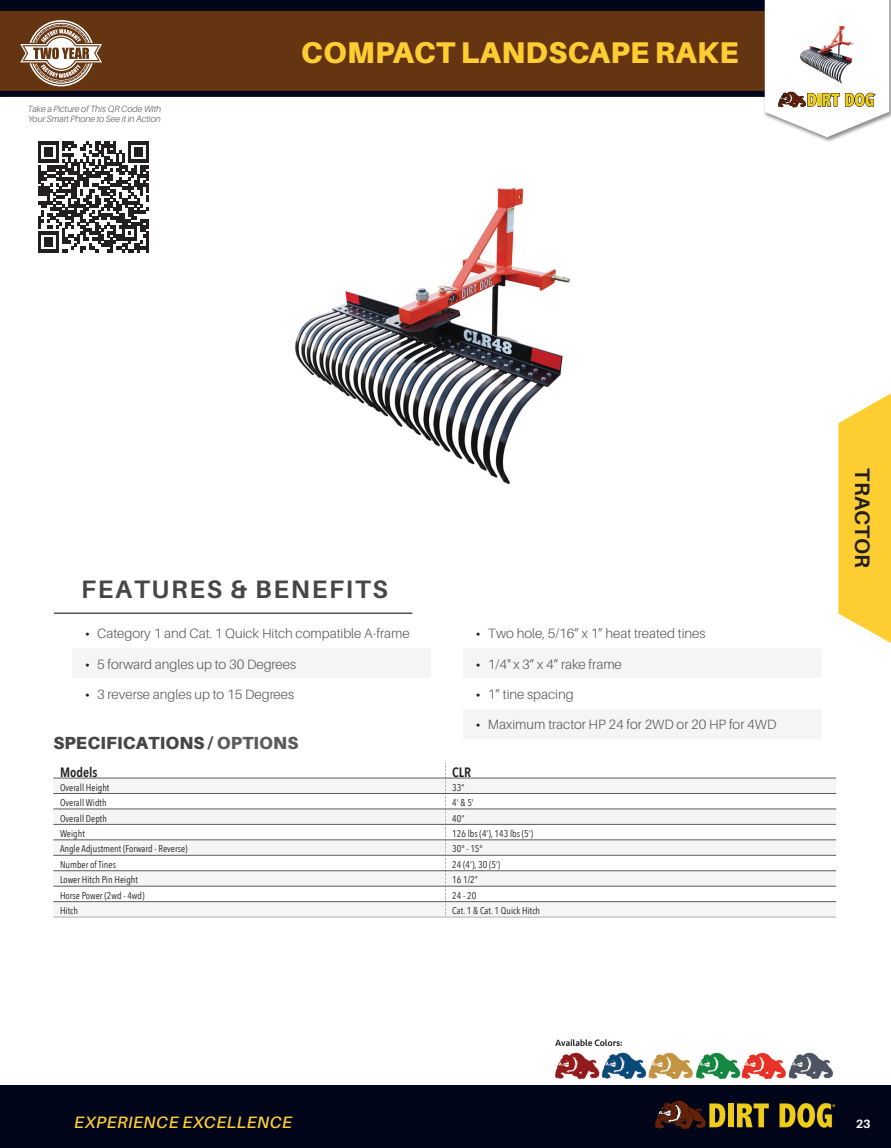
<style>
.page{position:relative;width:891px;height:1148px;background:#fff}
.page>*{position:absolute;margin:0;border:0;box-sizing:border-box;transform-origin:0 0}
.Product_name{font:900 30px "Aileron";letter-spacing:.01em;color:#fecd32}
.t1{font:700 25.2px "Aileron";letter-spacing:.07em;color:#454647}
.t2{font:700 21px "Aileron";letter-spacing:.005em;color:#231f20}
.t3{font:900 17.55px "Aileron";letter-spacing:.01em;color:#454647}
.t4{font:italic 600 16.5px "Aileron";letter-spacing:.025em;color:#fecd32}
.t5{font:300 13.5px "Aileron";color:#57585a}
.t6{font:600 13.5px "Avenir Next Condensed";color:#231f20}
.t7{font:700 12px "Aileron";color:#fff}
.t8{font:9.75px "Avenir Next Condensed";color:#231f20}
.t9{font:italic 300 9px/9.8px "Aileron";color:#57585a}
.s1{font-weight:700;font-size:12.75px;color:#231f20}
.s2{color:#5c5c5f}
</style>
<div class="page">
<svg style="left:838px;top:393px;width:53px;height:250px;background:#fed34c"></svg>
<div style="left:0;top:0;width:883px;height:55px;background:#00051a"></div>
<div style="left:0;top:12px;width:883px;height:79px;background:#653512"></div>
<div style="left:0;top:91px;width:883px;height:6px;background:#00051a"></div>
<div style="left:763px;top:0;width:128px;height:143px;background:#231f20;opacity:.5"></div>
<div style="left:0;top:1085px;width:891px;height:63px;background:#00051a"></div>
<svg style="left:765px;top:0;width:124px;height:137px"></svg>
<svg style="left:655px;top:1100px;width:181px;height:29px"></svg>
<svg style="left:20px;top:20px;width:82px;height:66px"></svg>
<img style="left:555px;top:1039px;width:279px;height:39px">
<svg style="left:38px;top:141px;width:111px;height:111px"></svg>
<hr style="left:146px;top:231px;width:3px;height:21px;background:#231f20">
<svg style="left:53px;top:778px;width:783px;height:125px;fill:#f5f5f6"></svg>
<svg style="left:53px;top:794px;width:783px;height:107px"></svg>
<svg style="left:445px;top:762px;width:1px;height:154px"></svg>
<hr style="left:53px;top:777px;width:393px;height:1px;background:#5c5c5f">
<hr style="left:446px;top:777px;width:390px;height:1px;background:#5c5c5f">
<hr style="left:53px;top:824px;width:393px;height:1px;background:#5c5c5f">
<hr style="left:446px;top:824px;width:390px;height:1px;background:#5c5c5f">
<hr style="left:53px;top:916px;width:393px;height:1px;background:#adaeb2">
<hr style="left:446px;top:916px;width:390px;height:1px;background:#adaeb2">
<hr style="left:53px;top:793px;width:393px;height:1px;background:#5c5c5f">
<hr style="left:446px;top:793px;width:390px;height:1px;background:#5c5c5f">
<hr style="left:53px;top:808px;width:393px;height:1px;background:#5c5c5f">
<hr style="left:446px;top:808px;width:390px;height:1px;background:#5c5c5f">
<hr style="left:53px;top:839px;width:393px;height:1px;background:#5c5c5f">
<hr style="left:446px;top:839px;width:390px;height:1px;background:#5c5c5f">
<hr style="left:53px;top:855px;width:393px;height:1px;background:#5c5c5f">
<hr style="left:446px;top:855px;width:390px;height:1px;background:#5c5c5f">
<hr style="left:53px;top:870px;width:393px;height:1px;background:#5c5c5f">
<hr style="left:446px;top:870px;width:390px;height:1px;background:#5c5c5f">
<hr style="left:53px;top:886px;width:393px;height:1px;background:#5c5c5f">
<hr style="left:446px;top:886px;width:390px;height:1px;background:#5c5c5f">
<hr style="left:53px;top:901px;width:393px;height:1px;background:#5c5c5f">
<hr style="left:446px;top:901px;width:390px;height:1px;background:#5c5c5f">
<img style="left:789px;top:23px;width:74px;height:63px">
<div style="left:72px;top:648px;width:359px;height:30px;background:#f5f5f6"></div>
<hr style="left:54px;top:612px;width:358px;height:2px;background:#454647">
<img style="left:295px;top:187px;width:275px;height:298px">
<p class="t9" style="left:28px;top:104px;width:135px">Take a Picture of This QR Code With<br>Your Smart Phone to See it in Action</p>
<p class="Product_name" style="left:301px;top:35px;width:439px">COMPACT LANDSCAPE RAKE</p>
<p class="t1" style="left:81px;top:574px;width:308px">FEATURES &amp; BENEFITS</p>
<p class="t5" style="left:85px;top:626px;width:326px"><span class="s1">•</span> Category 1 and Cat. 1 Quick Hitch compatible A-frame</p>
<p class="t5" style="left:85px;top:656px;width:213px"><span class="s1">•</span> 5 forward angles up to 30 Degrees</p>
<p class="t5" style="left:85px;top:687px;width:211px"><span class="s1">•</span> 3 reverse angles up to 15 Degrees</p>
<p class="t3" style="left:53px;top:733px;width:247px">SPECIFICATIONS / <span class="s2">OPTIONS</span></p>
<p class="t5" style="left:476px;top:626px;width:231px"><span class="s1">•</span> Two hole, 5/16” x 1” heat treated tines</p>
<p class="t5" style="left:476px;top:656px;width:148px"><span class="s1">•</span> 1/4" x 3” x 4” rake frame</p>
<p class="t5" style="left:476px;top:687px;width:99px"><span class="s1">•</span> 1” tine spacing</p>
<p class="t5" style="left:476px;top:717px;width:302px"><span class="s1">•</span> Maximum tractor HP 24 for 2WD or 20 HP for 4WD</p>
<p class="t6" style="left:60px;top:760px;width:39px">Models</p>
<p class="t6" style="left:452px;top:760px;width:20px">CLR</p>
<p class="t8" style="left:60px;top:779px;width:51px">Overall Height</p>
<p class="t8" style="left:452px;top:779px;width:14px">33”</p>
<p class="t8" style="left:60px;top:794px;width:48px">Overall Width</p>
<p class="t8" style="left:452px;top:794px;width:23px">4’ &amp; 5’</p>
<p class="t8" style="left:60px;top:809px;width:48px">Overall Depth</p>
<p class="t8" style="left:452px;top:809px;width:14px">40”</p>
<p class="t8" style="left:60px;top:825px;width:26px">Weight</p>
<p class="t8" style="left:452px;top:825px;width:82px">126 lbs (4’), 143 lbs (5’)</p>
<p class="t8" style="left:60px;top:840px;width:129px">Angle Adjustment (Forward - Reverse)</p>
<p class="t8" style="left:452px;top:840px;width:32px">30° - 15°</p>
<p class="t8" style="left:60px;top:856px;width:57px">Number of Tines</p>
<p class="t8" style="left:452px;top:856px;width:50px">24 (4’), 30 (5’)</p>
<p class="t8" style="left:60px;top:871px;width:79px">Lower Hitch Pin Height</p>
<p class="t8" style="left:452px;top:871px;width:27px">16 1/2”</p>
<p class="t8" style="left:60px;top:887px;width:86px">Horse Power (2wd - 4wd)</p>
<p class="t8" style="left:452px;top:887px;width:26px">24 - 20</p>
<p class="t8" style="left:60px;top:902px;width:19px">Hitch</p>
<p class="t8" style="left:452px;top:902px;width:89px">Cat. 1 &amp; Cat. 1 Quick Hitch</p>
<h3 class="t2" style="left:874px;top:468px;width:101px;rotate:90deg">TRACTOR</h3>
<h3 class="t4" style="left:74px;top:1113px;width:219px">EXPERIENCE EXCELLENCE</h3>
<p class="t7" style="left:856px;top:1116px;width:16px">23</p>
</div>
